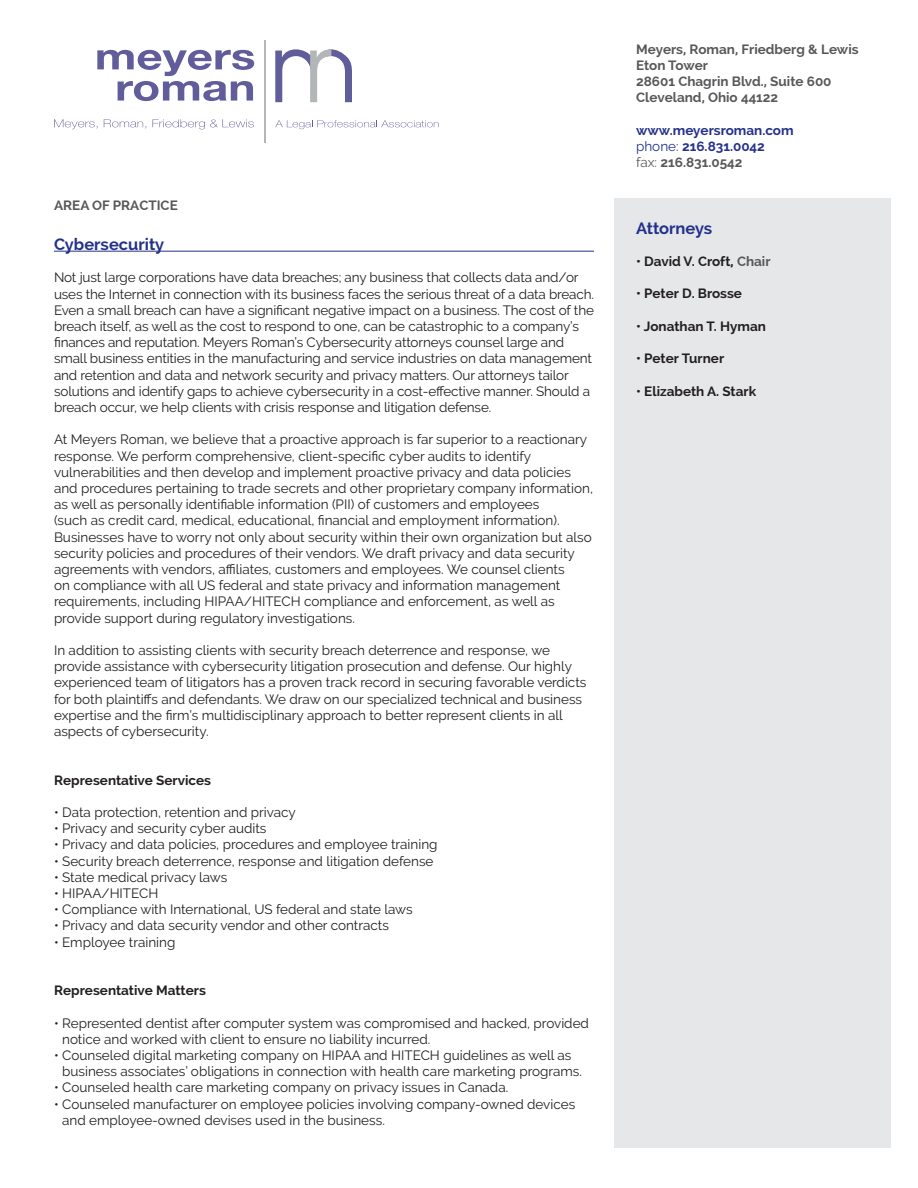
<style>
.page{position:relative;width:918px;height:1188px;background:#fff}
.page>*{position:absolute;margin:0;border:0;box-sizing:border-box;transform-origin:0 0}
.t1{font:700 16.5px "Raleway";color:#24318b}
.t2{font:13.5px/16.2px "Raleway";color:#231f20}
.t3{font:700 13.5px "Raleway";color:#231f20}
.t4{font:700 13.5px/16.2px "Raleway";color:#57585a}
.t5{font:700 13.5px/16.2px "Raleway";color:#24318b}
.s1{font-weight:400}
.s2{font-weight:400;color:#57585a}
.s3{color:#57585a}
</style>
<div class="page">
<svg style="left:275px;top:49px;width:77px;height:53px"></svg>
<svg style="left:97px;top:50px;width:157px;height:51px"></svg>
<svg style="left:54px;top:119px;width:44px;height:10px"></svg>
<svg style="left:104px;top:119px;width:42px;height:10px"></svg>
<svg style="left:153px;top:119px;width:101px;height:10px"></svg>
<svg style="left:275px;top:120px;width:164px;height:9px"></svg>
<hr style="left:264px;top:41px;width:2px;height:102px;background:#b3b6b7">
<hr style="left:54px;top:251px;width:540px;height:1px;background:#24318b">
<div style="left:615px;top:198px;width:276px;height:950px;background:#e6e7e9"></div>
<p class="t4" style="left:54px;top:198px;width:125px">AREA OF PRACTICE</p>
<p class="t1" style="left:54px;top:235px;width:112px">Cybersecurity</p>
<p class="t2" style="left:54px;top:269px;width:542px">Not just large corporations have data breaches; any business that collects data and/or uses the Internet in connection with its business faces the serious threat of a data breach.<br>Even a small breach can have a significant negative impact on a business. The cost of the breach itself, as well as the cost to respond to one, can be catastrophic to a company’s finances and reputation. Meyers Roman’s Cybersecurity attorneys counsel large and small business entities in the manufacturing and service industries on data management and retention and data and network security and privacy matters. Our attorneys tailor solutions and identify gaps to achieve cybersecurity in a cost-effective manner. Should a breach occur, we help clients with crisis response and litigation defense.</p>
<p class="t2" style="left:54px;top:431px;width:541px">At Meyers Roman, we believe that a proactive approach is far superior to a reactionary response. We perform comprehensive, client-specific cyber audits to identify vulnerabilities and then develop and implement proactive privacy and data policies and procedures pertaining to trade secrets and other proprietary company information, as well as personally identifiable information (PII) of customers and employees<br>(such as credit card, medical, educational, financial and employment information).<br>Businesses have to worry not only about security within their own organization but also security policies and procedures of their vendors. We draft privacy and data security agreements with vendors, affiliates, customers and employees. We counsel clients<br>on compliance with all US federal and state privacy and information management requirements, including HIPAA/HITECH compliance and enforcement, as well as provide support during regulatory investigations.</p>
<p class="t2" style="left:54px;top:642px;width:534px">In addition to assisting clients with security breach deterrence and response, we provide assistance with cybersecurity litigation prosecution and defense. Our highly experienced team of litigators has a proven track record in securing favorable verdicts for both plaintiffs and defendants. We draw on our specialized technical and business expertise and the firm’s multidisciplinary approach to better represent clients in all aspects of cybersecurity.</p>
<p class="t3" style="left:54px;top:772px;width:159px">Representative Services</p>
<p class="t2" style="left:54px;top:804px;width:243px">• Data protection, retention and privacy</p>
<p class="t2" style="left:54px;top:820px;width:214px">• Privacy and security cyber audits</p>
<p class="t2" style="left:54px;top:836px;width:385px">• Privacy and data policies, procedures and employee training</p>
<p class="t2" style="left:54px;top:853px;width:381px">• Security breach deterrence, response and litigation defense</p>
<p class="t2" style="left:54px;top:869px;width:175px">• State medical privacy laws</p>
<p class="t2" style="left:54px;top:885px;width:106px">• HIPAA/HITECH</p>
<p class="t2" style="left:54px;top:901px;width:360px">• Compliance with International, US federal and state laws</p>
<p class="t2" style="left:54px;top:917px;width:337px">• Privacy and data security vendor and other contracts</p>
<p class="t2" style="left:54px;top:934px;width:123px">• Employee training</p>
<p class="t3" style="left:54px;top:983px;width:153px">Representative Matters</p>
<p class="t2" style="left:62px;top:1015px;width:528px;text-indent:-8px">• Represented dentist after computer system was compromised and hacked, provided notice and worked with client to ensure no liability incurred.</p>
<p class="t2" style="left:62px;top:1047px;width:521px;text-indent:-8px">• Counseled digital marketing company on HIPAA and HITECH guidelines as well as business associates’ obligations in connection with health care marketing programs.</p>
<p class="t2" style="left:54px;top:1079px;width:456px">• Counseled health care marketing company on privacy issues in Canada.</p>
<p class="t2" style="left:62px;top:1096px;width:515px;text-indent:-8px">• Counseled manufacturer on employee policies involving company-owned devices and employee-owned devises used in the business.</p>
<p class="t4" style="left:636px;top:41px;width:224px">Meyers, Roman, Friedberg &amp; Lewis<br>Eton Tower<br>28601 Chagrin Blvd., Suite 600<br>Cleveland, Ohio 44122</p>
<p class="t5" style="left:636px;top:122px;width:159px">www.meyersroman.com <span class="s1">phone:</span> 216.831.0042<br><span class="s2">fax:</span> <span class="s3">216.831.0542</span></p>
<p class="t1" style="left:636px;top:218px;width:78px">Attorneys</p>
<p class="t3" style="left:636px;top:254px;width:136px">• David V. Croft, <span class="s3">Chair</span></p>
<p class="t3" style="left:636px;top:286px;width:107px">• Peter D. Brosse</p>
<p class="t3" style="left:636px;top:318px;width:131px">• Jonathan T. Hyman</p>
<p class="t3" style="left:636px;top:351px;width:90px">• Peter Turner</p>
<p class="t3" style="left:636px;top:383px;width:122px">• Elizabeth A. Stark</p>
</div>
